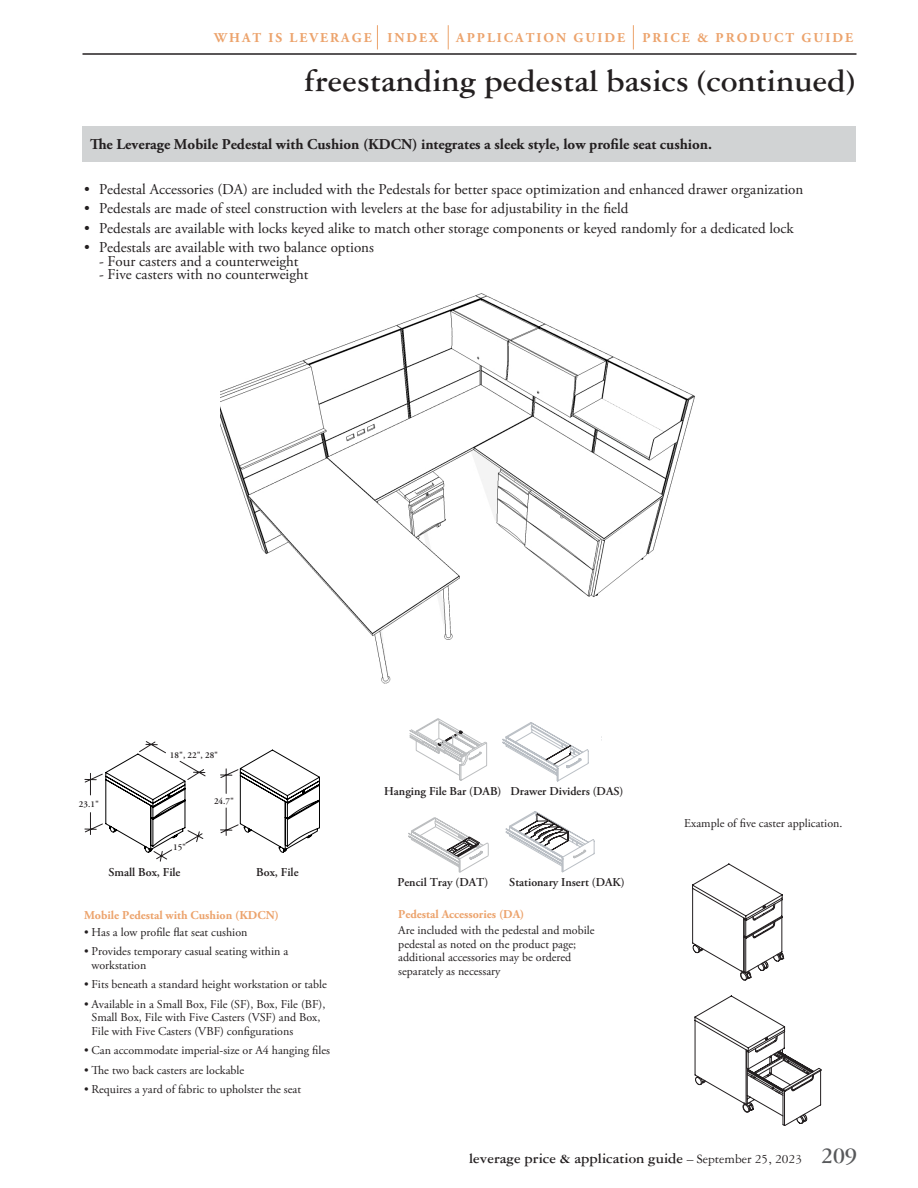
<style>
.page{position:relative;width:918px;height:1188px;background:#fff}
.page>*{position:absolute;margin:0;border:0;box-sizing:border-box;transform-origin:0 0}
.t1{font:700 33px "Garamond Three";color:#231f20}
.t2{font:15px "Adobe Garamond Pro";color:#231f20}
.t3{font:700 15px "Adobe Garamond Pro";color:#231f20}
.t4{font:700 15px "Garamond Three";color:#231f20}
.t5{font:700 13.5px "Adobe Garamond Pro";letter-spacing:.15em;color:#eca36c}
.t6{font:12px/13.5px "Adobe Garamond Pro";color:#231f20}
.t7{font:600 12px "Adobe Garamond Pro";color:#231f20}
.t8{font:700 12px "Adobe Garamond Pro";color:#eca36c}
.t9{font:600 9px "Adobe Garamond Pro";color:#231f20}
.s1{font-weight:400;font-size:13.5px}
.s2{font-size:24px;color:#58595b}
</style>
<div class="page">
<hr style="left:82px;top:53px;width:774px;height:2px;background:#231f20">
<svg style="left:633px;top:25px;width:1px;height:24px"></svg>
<svg style="left:377px;top:25px;width:1px;height:24px"></svg>
<svg style="left:448px;top:25px;width:1px;height:24px"></svg>
<img style="left:220px;top:293px;width:475px;height:391px">
<div style="left:82px;top:126px;width:774px;height:36px;background:#d1d3d4"></div>
<svg style="left:85px;top:741px;width:235px;height:121px"></svg>
<svg style="left:408px;top:718px;width:187px;height:154px"></svg>
<svg style="left:692px;top:864px;width:93px;height:116px"></svg>
<svg style="left:694px;top:996px;width:128px;height:130px"></svg>
<p class="t5" style="left:214px;top:30px;width:226px">WHAT IS LEVERAGE INDEX</p>
<p class="t5" style="left:456px;top:30px;width:170px">APPLICATION GUIDE</p>
<p class="t5" style="left:642px;top:30px;width:212px">PRICE &amp; PRODUCT GUIDE</p>
<h1 class="t1" style="left:304px;top:63px;width:552px">freestanding pedestal basics (continued)</h1>
<p class="t3" style="left:90px;top:136px;width:624px">The Leverage Mobile Pedestal with Cushion (KDCN) integrates a sleek style, low profile seat cushion.</p>
<p class="t2" style="left:84px;top:180px;width:721px">• Pedestal Accessories (DA) are included with the Pedestals for better space optimization and enhanced drawer organization</p>
<p class="t2" style="left:84px;top:200px;width:546px">• Pedestals are made of steel construction with levelers at the base for adjustability in the field</p>
<p class="t2" style="left:84px;top:219px;width:711px">• Pedestals are available with locks keyed alike to match other storage components or keyed randomly for a dedicated lock</p>
<p class="t2" style="left:84px;top:239px;width:292px">• Pedestals are available with two balance options</p>
<p class="t2" style="left:99px;top:252px;width:201px">- Four casters and a counterweight</p>
<p class="t2" style="left:99px;top:266px;width:211px">- Five casters with no counterweight</p>
<p class="t9" style="left:170px;top:750px;width:50px">18", 22", 28"</p>
<p class="t9" style="left:79px;top:799px;width:22px">23.1"</p>
<p class="t9" style="left:214px;top:796px;width:22px">24.7"</p>
<p class="t9" style="left:173px;top:842px;width:15px">15"</p>
<p class="t7" style="left:108px;top:866px;width:74px">Small Box, File</p>
<p class="t7" style="left:256px;top:866px;width:44px">Box, File</p>
<p class="t8" style="left:84px;top:908px;width:196px">Mobile Pedestal with Cushion (KDCN)</p>
<p class="t6" style="left:84px;top:926px;width:165px">• Has a low profile flat seat cushion</p>
<p class="t6" style="left:92px;top:945px;width:198px;text-indent:-8px">• Provides temporary casual seating within a workstation</p>
<p class="t6" style="left:84px;top:978px;width:244px">• Fits beneath a standard height workstation or table</p>
<p class="t6" style="left:92px;top:998px;width:235px;text-indent:-8px">• Available in a Small Box, File (SF), Box, File (BF),<br>Small Box, File with Five Casters (VSF) and Box,<br>File with Five Casters (VBF) configurations</p>
<p class="t6" style="left:84px;top:1044px;width:248px">• Can accommodate imperial-size or A4 hanging files</p>
<p class="t6" style="left:84px;top:1064px;width:162px">• The two back casters are lockable</p>
<p class="t6" style="left:84px;top:1083px;width:219px">• Requires a yard of fabric to upholster the seat</p>
<p class="t7" style="left:384px;top:784px;width:119px">Hanging File Bar (DAB)</p>
<p class="t7" style="left:511px;top:784px;width:114px">Drawer Dividers (DAS)</p>
<p class="t7" style="left:397px;top:875px;width:92px">Pencil Tray (DAT)</p>
<p class="t7" style="left:509px;top:875px;width:117px">Stationary Insert (DAK)</p>
<p class="t8" style="left:398px;top:907px;width:127px">Pedestal Accessories (DA)</p>
<p class="t6" style="left:398px;top:924px;width:198px">Are included with the pedestal and mobile pedestal as noted on the product page; additional accessories may be ordered separately as necessary</p>
<p class="t6" style="left:684px;top:817px;width:160px">Example of five caster application.</p>
<p class="t4" style="left:469px;top:1150px;width:389px">leverage price &amp; application guide <span class="s1">– September 25, 2023</span> <span class="s2">209</span></p>
</div>
